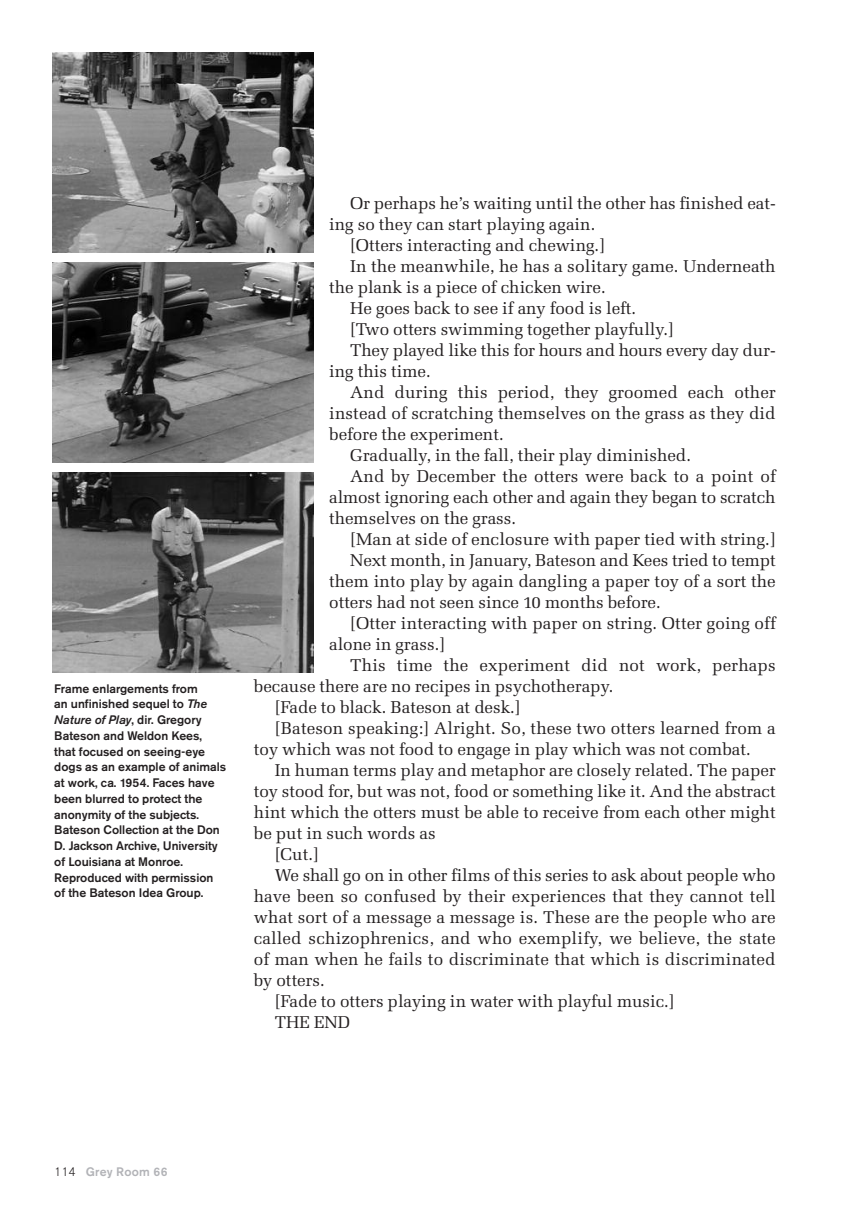
<style>
.page{position:relative;width:851px;height:1213px;background:#fff}
.page>*{position:absolute;margin:0;border:0;box-sizing:border-box;transform-origin:0 0}
.t1{font:17.15px "Melior";color:#231f20}
.t2{font:500 12.25px/15.8px "Akzidenz Grotesk BE";color:#231f20}
.t3{font:500 12.25px "Akzidenz Grotesk BE";letter-spacing:.025em;color:#b2b3b7}
.s1{font-style:italic}
.s2{font-weight:300;color:#231f20}
</style>
<div class="page">
<img style="left:52px;top:52px;width:261px;height:200px">
<img style="left:52px;top:262px;width:261px;height:200px">
<img style="left:52px;top:472px;width:261px;height:200px">
<p class="t2" style="left:54px;top:681px;width:173px">Frame enlargements from<br>an unfinished sequel to <span class="s1">The<br>Nature of Play</span>, dir. Gregory<br>Bateson and Weldon Kees, that focused on seeing-eye dogs as an example of animals at work, ca. 1954. Faces have been blurred to protect the anonymity of the subjects.<br>Bateson Collection at the Don<br>D. Jackson Archive, University of Louisiana at Monroe.<br>Reproduced with permission of the Bateson Idea Group.</p>
<p class="t1" style="left:350px;top:193px;width:427px">Or perhaps he’s waiting until the other has finished eat-</p>
<p class="t1" style="left:329px;top:214px;width:268px">ing so they can start playing again.</p>
<p class="t1" style="left:350px;top:235px;width:256px">[Otters interacting and chewing.]</p>
<p class="t1" style="left:350px;top:256px;width:427px">In the meanwhile, he has a solitary game. Underneath</p>
<p class="t1" style="left:329px;top:277px;width:278px">the plank is a piece of chicken wire.</p>
<p class="t1" style="left:350px;top:298px;width:287px">He goes back to see if any food is left.</p>
<p class="t1" style="left:350px;top:319px;width:325px">[Two otters swimming together playfully.]</p>
<p class="t1" style="left:350px;top:340px;width:427px">They played like this for hours and hours every day dur-</p>
<p class="t1" style="left:329px;top:361px;width:103px">ing this time.</p>
<p class="t1" style="left:350px;top:382px;width:427px">And during this period, they groomed each other</p>
<p class="t1" style="left:329px;top:403px;width:448px">instead of scratching themselves on the grass as they did</p>
<p class="t1" style="left:329px;top:424px;width:176px">before the experiment.</p>
<p class="t1" style="left:350px;top:445px;width:342px">Gradually, in the fall, their play diminished.</p>
<p class="t1" style="left:350px;top:466px;width:427px">And by December the otters were back to a point of</p>
<p class="t1" style="left:329px;top:487px;width:448px">almost ignoring each other and again they began to scratch</p>
<p class="t1" style="left:329px;top:508px;width:188px">themselves on the grass.</p>
<p class="t1" style="left:350px;top:529px;width:427px">[Man at side of enclosure with paper tied with string.]</p>
<p class="t1" style="left:350px;top:550px;width:427px">Next month, in January, Bateson and Kees tried to tempt</p>
<p class="t1" style="left:329px;top:571px;width:448px">them into play by again dangling a paper toy of a sort the</p>
<p class="t1" style="left:329px;top:592px;width:333px">otters had not seen since 10 months before.</p>
<p class="t1" style="left:350px;top:613px;width:427px">[Otter interacting with paper on string. Otter going off</p>
<p class="t1" style="left:329px;top:634px;width:117px">alone in grass.]</p>
<p class="t1" style="left:350px;top:655px;width:427px">This time the experiment did not work, perhaps</p>
<p class="t1" style="left:254px;top:676px;width:361px">because there are no recipes in psychotherapy.</p>
<p class="t1" style="left:275px;top:697px;width:247px">[Fade to black. Bateson at desk.]</p>
<p class="t1" style="left:275px;top:718px;width:502px">[Bateson speaking:] Alright. So, these two otters learned from a</p>
<p class="t1" style="left:254px;top:739px;width:498px">toy which was not food to engage in play which was not combat.</p>
<p class="t1" style="left:275px;top:760px;width:502px">In human terms play and metaphor are closely related. The paper</p>
<p class="t1" style="left:254px;top:781px;width:523px">toy stood for, but was not, food or something like it. And the abstract</p>
<p class="t1" style="left:254px;top:802px;width:523px">hint which the otters must be able to receive from each other might</p>
<p class="t1" style="left:254px;top:823px;width:183px">be put in such words as</p>
<p class="t1" style="left:275px;top:844px;width:45px">[Cut.]</p>
<p class="t1" style="left:275px;top:865px;width:502px">We shall go on in other films of this series to ask about people who</p>
<p class="t1" style="left:254px;top:886px;width:523px">have been so confused by their experiences that they cannot tell</p>
<p class="t1" style="left:254px;top:907px;width:523px">what sort of a message a message is. These are the people who are</p>
<p class="t1" style="left:254px;top:928px;width:523px">called schizophrenics, and who exemplify, we believe, the state</p>
<p class="t1" style="left:254px;top:949px;width:523px">of man when he fails to discriminate that which is discriminated</p>
<p class="t1" style="left:254px;top:970px;width:72px">by otters.</p>
<p class="t1" style="left:275px;top:991px;width:401px">[Fade to otters playing in water with playful music.]</p>
<p class="t1" style="left:275px;top:1012px;width:77px">THE END</p>
<p class="t3" style="left:54px;top:1167px;width:115px"><span class="s2">114</span> Grey Room 66</p>
</div>
